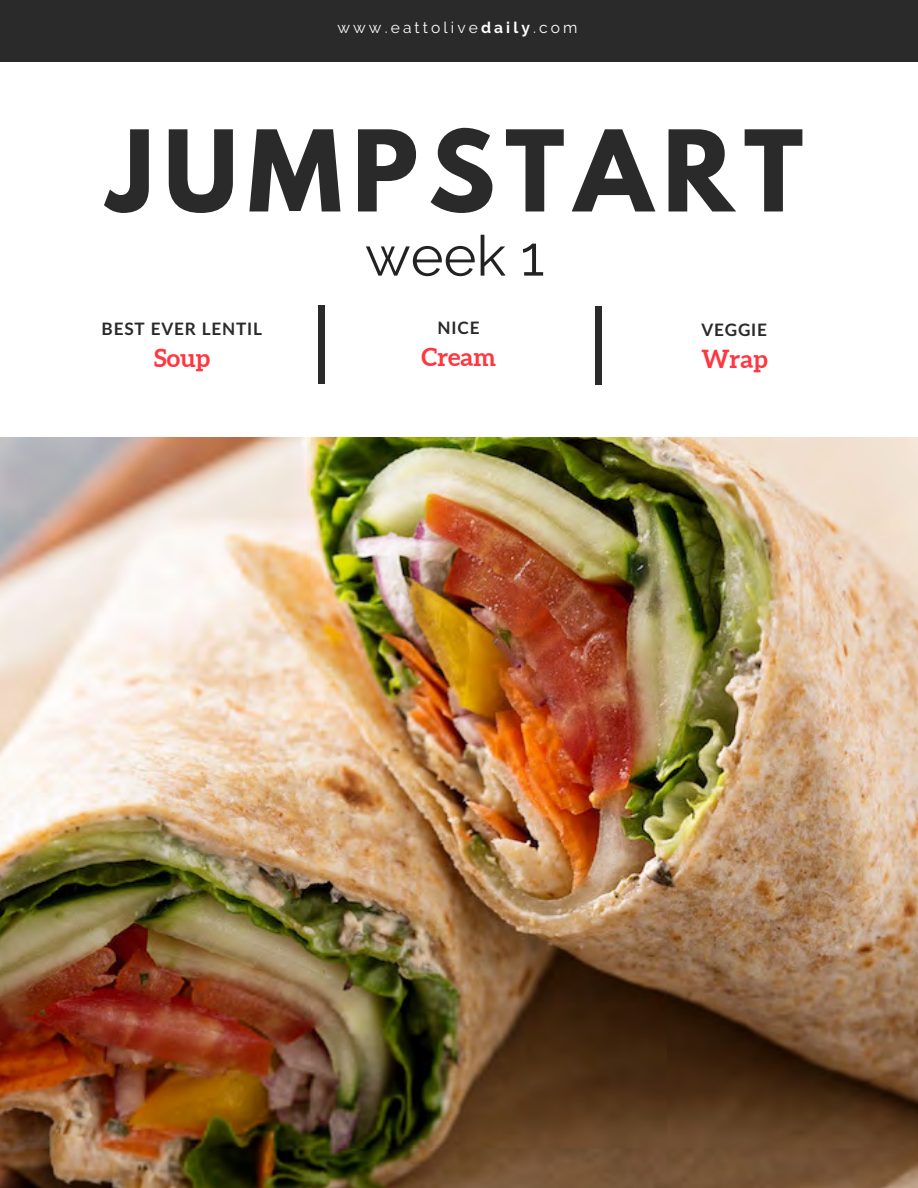
<style>
.page{position:relative;width:918px;height:1188px;background:#fff}
.page>*{position:absolute;margin:0;border:0;box-sizing:border-box;transform-origin:0 0}
.t1{font:700 99.6px "League Spartan";letter-spacing:.1em;color:#2a2a2a}
.t2{font:55.95px "Raleway";color:#222}
.t3{font:700 24.9px "Aleo";color:#ff3640}
.t4{font:700 17.1px "Lato";letter-spacing:.05em;color:#2a2a2a}
.t5{font:15.6px "Raleway";letter-spacing:.2em;color:#fff}
.s1{font-weight:700}
</style>
<div class="page">
<img style="left:0;top:438px;width:918px;height:750px">
<div style="left:0;top:0;width:918px;height:62px;background:#2a2a2a"></div>
<div style="left:318px;top:305px;width:7px;height:79px;background:#2a2a2a"></div>
<div style="left:595px;top:306px;width:7px;height:79px;background:#2a2a2a"></div>
<p class="t5" style="left:337px;top:18px;width:242px">www.eattolive<span class="s1">daily</span>.com</p>
<h1 class="t1" style="left:107px;top:93px;width:698px">JUMPSTART</h1>
<p class="t4" style="left:102px;top:318px;width:162px">BEST EVER LENTIL</p>
<h3 class="t3" style="left:154px;top:343px;width:57px">Soup</h3>
<h2 class="t2" style="left:365px;top:223px;width:181px">week 1</h2>
<p class="t4" style="left:438px;top:317px;width:43px">NICE</p>
<h3 class="t3" style="left:422px;top:342px;width:76px">Cream</h3>
<p class="t4" style="left:701px;top:319px;width:67px">VEGGIE</p>
<h3 class="t3" style="left:701px;top:345px;width:68px">Wrap</h3>
</div>
